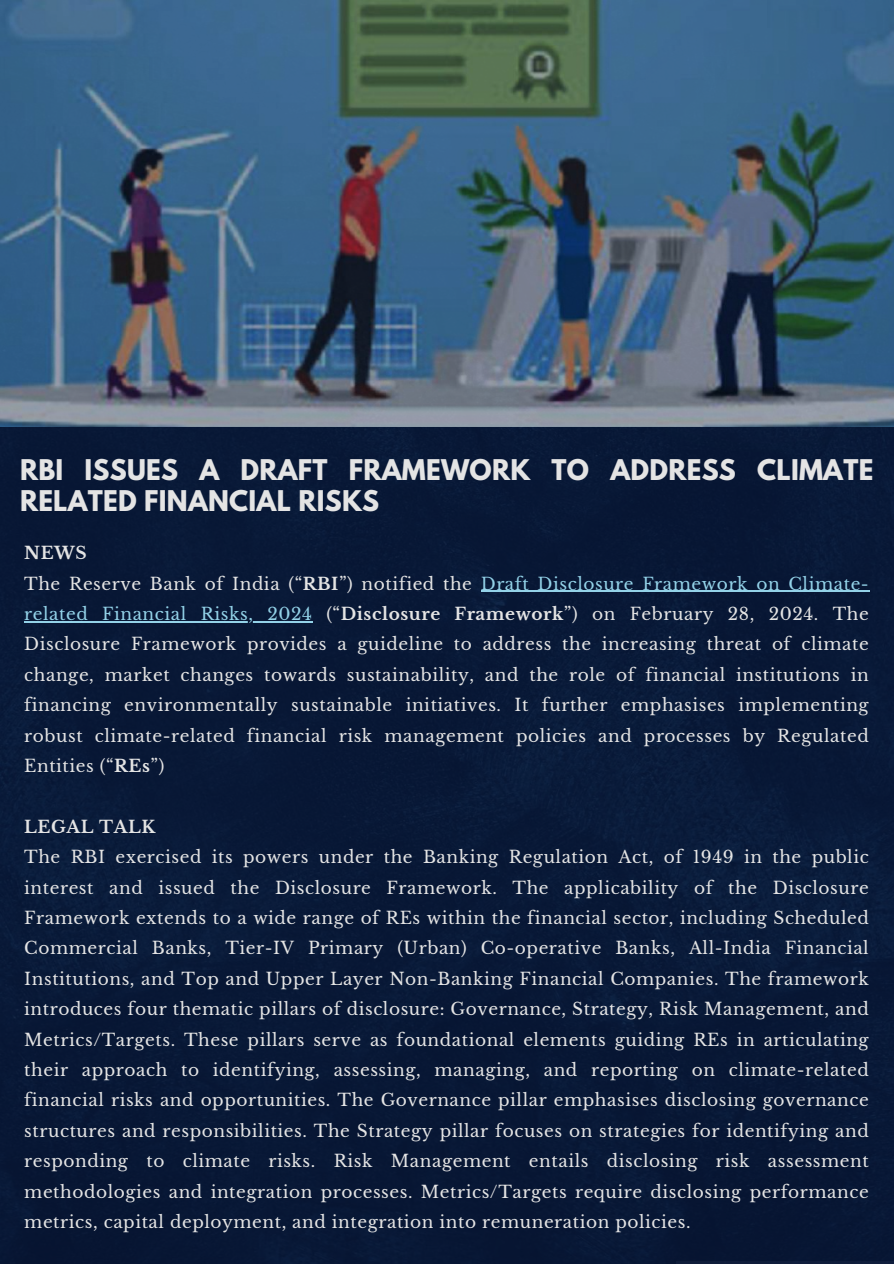
<style>
.page{position:relative;width:894px;height:1264px;background:#fff}
.page>*{position:absolute;margin:0;border:0;box-sizing:border-box;transform-origin:0 0}
.t1{font:700 25.35px/31.5px "League Spartan";letter-spacing:.01em;color:#e4e4e4}
.t2{font:16.95px/30.3px "Libre Baskerville";letter-spacing:.035em;color:#e4e4e4}
.t3{font:700 16.95px "Libre Baskerville";letter-spacing:.03em;color:#e4e4e4}
.s1{font-weight:700}
.s2{color:#93d2e8}
</style>
<div class="page">
<div style="left:0;top:426px;width:893px;height:837px;background:#081836"></div>
<div style="left:446px;top:426px;width:447px;height:74px;background:#081836"></div>
<img style="left:0;top:0;width:893px;height:426px">
<hr style="left:676px;top:1261px;width:217px;height:2px;background:#3e4a6c">
<hr style="left:480px;top:591px;width:389px;height:1px;background:#93d2e8">
<hr style="left:24px;top:621px;width:288px;height:1px;background:#93d2e8">
<h1 class="t1" style="left:20px;top:457px;width:854px">RBI ISSUES A DRAFT FRAMEWORK TO ADDRESS CLIMATE<br>RELATED FINANCIAL RISKS</h1>
<p class="t2" style="left:24px;top:538px;width:845px"><span class="s1">NEWS<br></span>The Reserve Bank of India (“<span class="s1">RBI</span>”) notified the <span class="s2">Draft Disclosure Framework on Climate&shy;related Financial Risks, 2024</span> (“<span class="s1">Disclosure Framework</span>”) on February 28, 2024. The Disclosure Framework provides a guideline to address the increasing threat of climate change, market changes towards sustainability, and the role of financial institutions in financing environmentally sustainable initiatives. It further emphasises implementing robust climate-related financial risk management policies and processes by Regulated Entities (“<span class="s1">REs</span>”)</p>
<p class="t3" style="left:24px;top:816px;width:132px">LEGAL TALK</p>
<p class="t2" style="left:24px;top:842px;width:845px;text-align:justify">The RBI exercised its powers under the Banking Regulation Act, of 1949 in the public interest and issued the Disclosure Framework. The applicability of the Disclosure Framework extends to a wide range of REs within the financial sector, including Scheduled Commercial Banks, Tier-IV Primary (Urban) Co-operative Banks, All-India Financial Institutions, and Top and Upper Layer Non-Banking Financial Companies. The framework introduces four thematic pillars of disclosure: Governance, Strategy, Risk Management, and Metrics/Targets. These pillars serve as foundational elements guiding REs in articulating their approach to identifying, assessing, managing, and reporting on climate-related financial risks and opportunities. The Governance pillar emphasises disclosing governance structures and responsibilities. The Strategy pillar focuses on strategies for identifying and responding to climate risks. Risk Management entails disclosing risk assessment methodologies and integration processes. Metrics/Targets require disclosing performance metrics, capital deployment, and integration into remuneration policies.</p>
</div>
